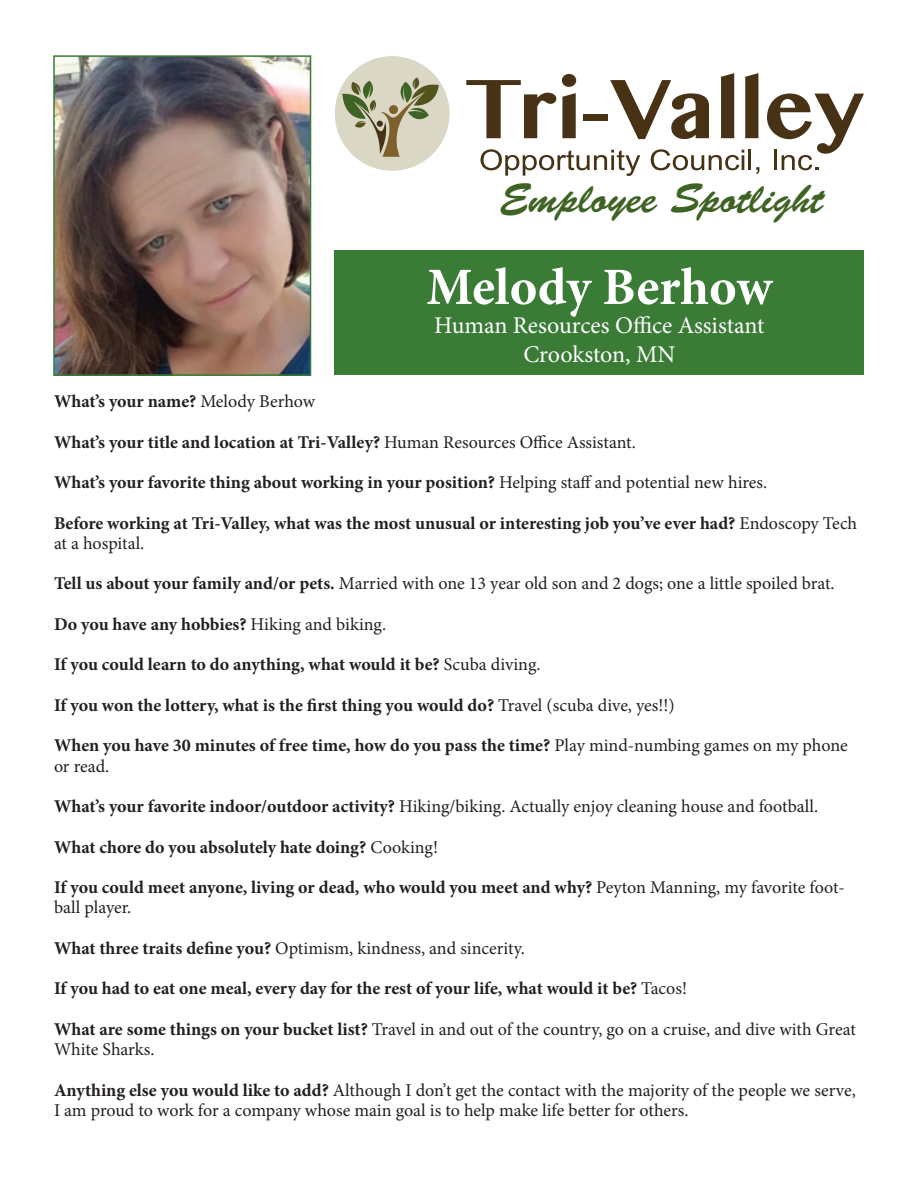
<style>
.page{position:relative;width:918px;height:1188px;background:#fff}
.page>*{position:absolute;margin:0;border:0;box-sizing:border-box;transform-origin:0 0}
.t1{font:700 52.5px "Minion Pro";color:#fff}
.t2{font:41.85px "Brush Script Std";color:#3f6324}
.t3{font:24px/28.8px "Minion Pro";letter-spacing:-.005em;color:#fff;text-align:center}
.t4{font:700 18px/20.2px "Minion Pro";letter-spacing:-.005em;color:#231f20}
.t5{font:18px/20.2px "Minion Pro";letter-spacing:-.005em;color:#231f20}
.s1{font-weight:400}
.s2{font-weight:700}
</style>
<div class="page">
<div style="left:335px;top:251px;width:529px;height:124px;background:#3a7c36"></div>
<svg style="left:466px;top:80px;width:90px;height:58px"></svg>
<svg style="left:562px;top:74px;width:14px;height:64px"></svg>
<div style="left:584px;top:114px;width:24px;height:7px;background:#473216"></div>
<svg style="left:610px;top:80px;width:99px;height:59px"></svg>
<svg style="left:721px;top:73px;width:13px;height:65px"></svg>
<svg style="left:745px;top:73px;width:13px;height:65px"></svg>
<svg style="left:481px;top:149px;width:159px;height:27px"></svg>
<svg style="left:651px;top:149px;width:93px;height:21px"></svg>
<hr style="left:748px;top:150px;width:3px;height:20px;background:#473216">
<svg style="left:756px;top:167px;width:3px;height:7px"></svg>
<svg style="left:767px;top:94px;width:97px;height:76px"></svg>
<div style="left:335px;top:56px;width:115px;height:115px;background:#dad8c5;border-radius:50%"></div>
<svg style="left:342px;top:77px;width:97px;height:80px"></svg>
<img style="left:56px;top:58px;width:252px;height:315px">
<div style="left:53px;top:55px;width:258px;height:321px;border:2px solid #3a7c36"></div>
<h2 class="t2" style="left:500px;top:175px;width:325px">Employee Spotlight</h2>
<h1 class="t1" style="left:426px;top:250px;width:347px">Melody Berhow</h1>
<h3 class="t3" style="left:434px;top:311px;width:332px">Human Resources Office Assistant<br>Crookston, MN</h3>
<p class="t4" style="left:54px;top:391px;width:263px">What’s your name? <span class="s1">Melody Berhow</span></p>
<p class="t4" style="left:54px;top:432px;width:583px">What’s your title and location at Tri-Valley? <span class="s1">Human Resources Office Assistant.</span></p>
<p class="t4" style="left:54px;top:472px;width:715px">What’s your favorite thing about working in your position? <span class="s1">Helping staff and potential new hires.</span></p>
<p class="t4" style="left:54px;top:513px;width:805px">Before working at Tri-Valley, what was the most unusual or interesting job you’ve ever had? <span class="s1">Endoscopy Tech at a hospital.</span></p>
<p class="t5" style="left:54px;top:574px;width:782px"><span class="s2">Tell us about your family and/or pets.</span> Married with one 13 year old son and 2 dogs; one a little spoiled brat.</p>
<p class="t4" style="left:54px;top:614px;width:334px">Do you have any hobbies? <span class="s1">Hiking and biking.</span></p>
<p class="t4" style="left:54px;top:654px;width:488px">If you could learn to do anything, what would it be? <span class="s1">Scuba diving.</span></p>
<p class="t4" style="left:54px;top:695px;width:622px">If you won the lottery, what is the first thing you would do? <span class="s1">Travel (scuba dive, yes!!)</span></p>
<p class="t4" style="left:54px;top:735px;width:795px">When you have 30 minutes of free time, how do you pass the time? <span class="s1">Play mind-numbing games on my phone or read.</span></p>
<p class="t5" style="left:54px;top:796px;width:766px"><span class="s2">What’s your favorite indoor/outdoor activity?</span> Hiking/biking. Actually enjoy cleaning house and football.</p>
<p class="t4" style="left:54px;top:837px;width:386px">What chore do you absolutely hate doing? <span class="s1">Cooking!</span></p>
<p class="t4" style="left:54px;top:877px;width:793px">If you could meet anyone, living or dead, who would you meet and why? <span class="s1">Peyton Manning, my favorite foot&shy;ball player.</span></p>
<p class="t5" style="left:54px;top:938px;width:472px"><span class="s2">What three traits define you?</span> Optimism, kindness, and sincerity.</p>
<p class="t4" style="left:54px;top:978px;width:635px">If you had to eat one meal, every day for the rest of your life, what would it be? <span class="s1">Tacos!</span></p>
<p class="t5" style="left:54px;top:1019px;width:803px"><span class="s2">What are some things on your bucket list?</span> Travel in and out of the country, go on a cruise, and dive with Great<br>White Sharks.</p>
<p class="t5" style="left:54px;top:1080px;width:803px"><span class="s2">Anything else you would like to add?</span> Although I don’t get the contact with the majority of the people we serve,<br>I am proud to work for a company whose main goal is to help make life better for others.</p>
</div>
